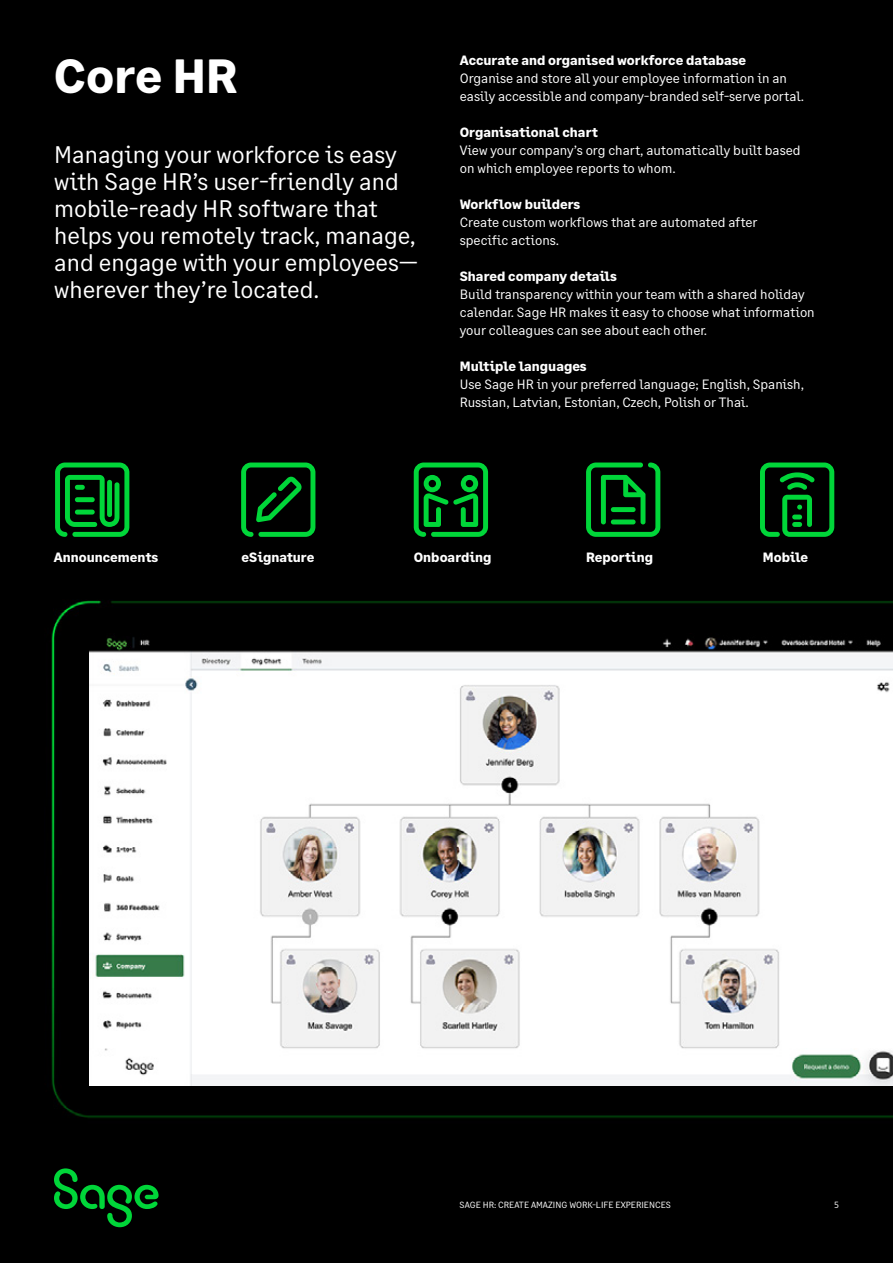
<style>
.page{position:relative;width:893px;height:1263px;background:#000}
.page>*{position:absolute;margin:0;border:0;box-sizing:border-box;transform-origin:0 0}
.t1{font:700 48px "Sage Text";letter-spacing:.005em;color:#fff}
.t2{font:24px/27px "Sage Text";color:#fff}
.t3{font:13.5px/18px "Sage Text";color:#fff}
.t4{font:700 13.5px "Sage Text";color:#fff}
.t5{font:9px "Sage Text";color:#fff}
</style>
<div class="page">
<img style="left:51px;top:600px;width:842px;height:518px">
<img style="left:90px;top:634px;width:803px;height:452px">
<svg style="left:55px;top:462px;width:74px;height:75px"></svg>
<svg style="left:241px;top:462px;width:74px;height:75px"></svg>
<svg style="left:414px;top:462px;width:74px;height:75px"></svg>
<svg style="left:586px;top:462px;width:74px;height:75px"></svg>
<svg style="left:760px;top:462px;width:74px;height:75px"></svg>
<svg style="left:54px;top:1168px;width:105px;height:59px"></svg>
<h1 class="t1" style="left:54px;top:46px;width:185px">Core HR</h1>
<p class="t4" style="left:460px;top:52px;width:288px">Accurate and organised workforce database</p>
<p class="t3" style="left:460px;top:69px;width:346px">Organise and store all your employee information in an easily accessible and company-branded self-serve portal.</p>
<p class="t4" style="left:460px;top:124px;width:139px">Organisational chart</p>
<p class="t3" style="left:460px;top:141px;width:342px">View your company’s org chart, automatically built based on which employee reports to whom.</p>
<p class="t4" style="left:460px;top:196px;width:122px">Workflow builders</p>
<p class="t3" style="left:460px;top:213px;width:299px">Create custom workflows that are automated after specific actions.</p>
<p class="t4" style="left:460px;top:268px;width:159px">Shared company details</p>
<p class="t3" style="left:460px;top:285px;width:356px">Build transparency within your team with a shared holiday calendar. Sage HR makes it easy to choose what information your colleagues can see about each other.</p>
<p class="t4" style="left:460px;top:358px;width:128px">Multiple languages</p>
<p class="t3" style="left:460px;top:375px;width:346px">Use Sage HR in your preferred language; English, Spanish,<br>Russian, Latvian, Estonian, Czech, Polish or Thai.</p>
<h2 class="t2" style="left:54px;top:141px;width:365px">Managing your workforce is easy with Sage HR’s user-friendly and mobile-ready HR software that helps you remotely track, manage, and engage with your employees— wherever they’re located.</h2>
<p class="t4" style="left:54px;top:548px;width:106px">Announcements</p>
<p class="t4" style="left:242px;top:548px;width:74px">eSignature</p>
<p class="t4" style="left:414px;top:548px;width:79px">Onboarding</p>
<p class="t4" style="left:586px;top:548px;width:69px">Reporting</p>
<p class="t4" style="left:763px;top:548px;width:47px">Mobile</p>
<p class="t5" style="left:460px;top:1200px;width:213px">SAGE HR: CREATE AMAZING WORK-LIFE EXPERIENCES</p>
<p class="t5" style="left:835px;top:1200px;width:6px">5</p>
</div>
